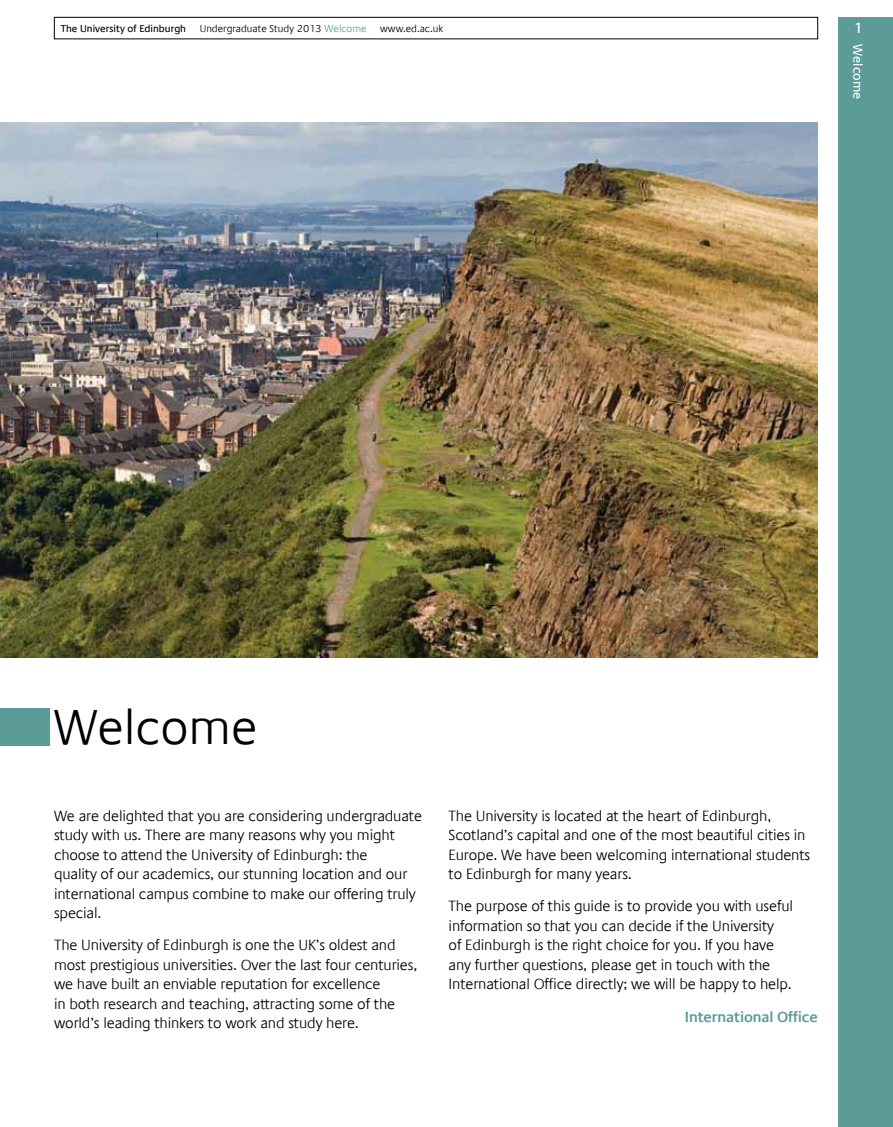
<style>
.page{position:relative;width:893px;height:1127px;background:#fff}
.page>*{position:absolute;margin:0;border:0;box-sizing:border-box;transform-origin:0 0}
.t1{font:300 49.5px "Praxis Com";color:#000}
.t2{font:300 15px/19.5px "Praxis Com";letter-spacing:-.01em;color:#000}
.t3{font:600 15px "Praxis Com";letter-spacing:-.01em;color:#5b9b98}
.t4{font:15px "Praxis Com";color:#fff}
.t5{font:13.05px "Praxis Com";color:#fff}
.t6{font:300 10.2px "Praxis Com";color:#000}
.t7{font:10.2px "Praxis Com";color:#000}
.s1{color:#5b9b98}
</style>
<div class="page">
<img style="left:0;top:122px;width:818px;height:535px">
<div style="left:0;top:708px;width:49px;height:38px;background:#5b9b98"></div>
<div style="left:54px;top:17px;width:764px;height:22px;border:1px solid #000"></div>
<div style="left:839px;top:17px;width:54px;height:1110px;background:#5b9b98"></div>
<p class="t7" style="left:61px;top:22px;width:127px">The University of Edinburgh</p>
<p class="t6" style="left:200px;top:22px;width:168px">Undergraduate Study 2013 <span class="s1">Welcome</span></p>
<p class="t6" style="left:380px;top:22px;width:64px">www.ed.ac.uk</p>
<p class="t4" style="left:853px;top:19px;width:11px">1</p>
<p class="t5" style="left:865px;top:44px;width:57px;rotate:90deg">Welcome</p>
<h1 class="t1" style="left:54px;top:699px;width:205px">Welcome</h1>
<p class="t2" style="left:54px;top:806px;width:370px">We are delighted that you are considering undergraduate study with us. There are many reasons why you might choose to attend the University of Edinburgh: the<br>quality of our academics, our stunning location and our international campus combine to make our offering truly special.</p>
<p class="t2" style="left:54px;top:935px;width:365px">The University of Edinburgh is one the UK’s oldest and most prestigious universities. Over the last four centuries, we have built an enviable reputation for excellence<br>in both research and teaching, attracting some of the world’s leading thinkers to work and study here.</p>
<p class="t2" style="left:449px;top:806px;width:363px">The University is located at the heart of Edinburgh, Scotland’s capital and one of the most beautiful cities in Europe. We have been welcoming international students to Edinburgh for many years.</p>
<p class="t2" style="left:449px;top:896px;width:346px">The purpose of this guide is to provide you with useful information so that you can decide if the University<br>of Edinburgh is the right choice for you. If you have any further questions, please get in touch with the International Office directly; we will be happy to help.</p>
<p class="t3" style="left:685px;top:1007px;width:134px">International Office</p>
</div>
